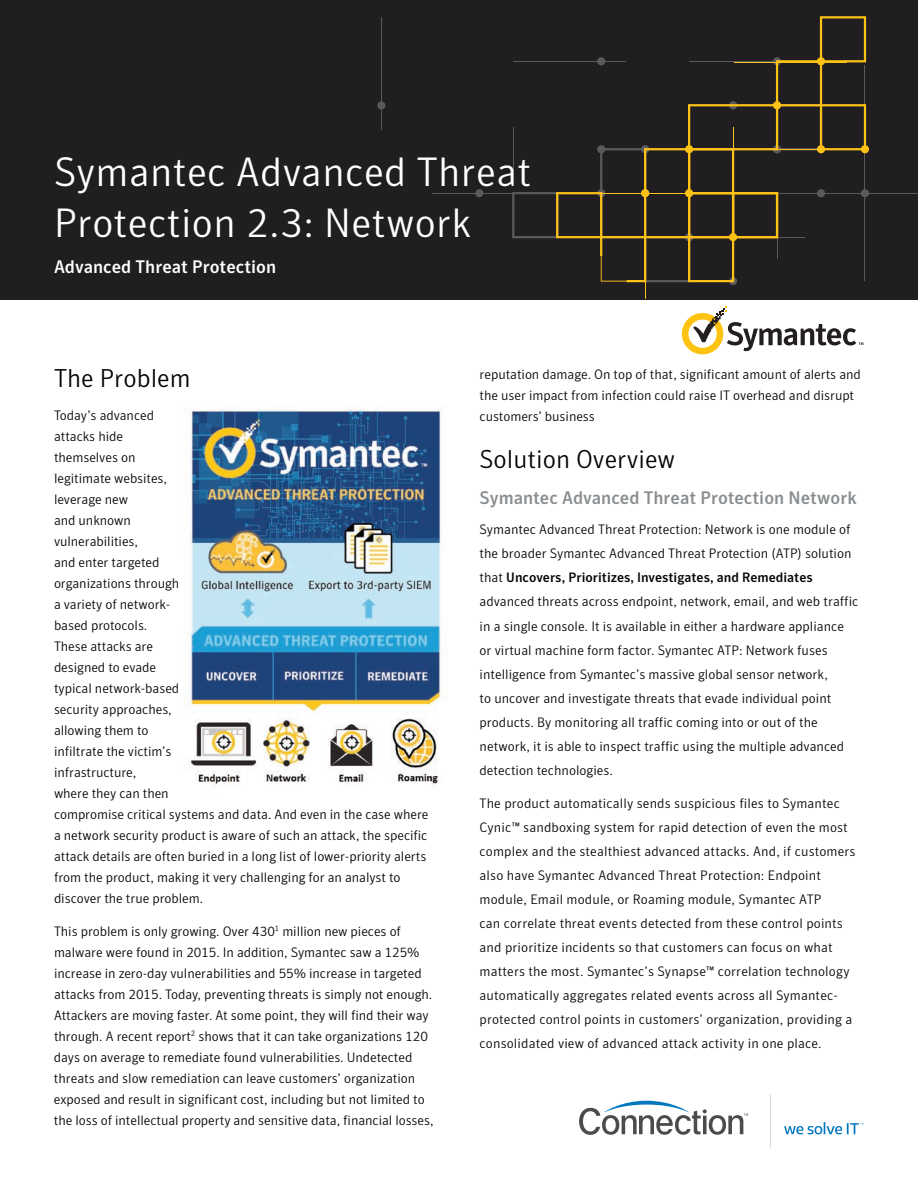
<style>
.page{position:relative;width:918px;height:1188px;background:#fff}
.page>*{position:absolute;margin:0;border:0;box-sizing:border-box;transform-origin:0 0}
.t1{font:300 40.5px/51px "Symantec Sans";letter-spacing:.01em;color:#fff}
.t2{font:300 25.5px "Symantec Sans";color:#040503}
.t3{font:500 18px "Symantec Sans";color:#8a8e91}
.t4{font:500 18px "Symantec Sans";color:#fff}
.t5{font:300 13.5px/21px "Symantec Sans";letter-spacing:-.005em;color:#040503}
.s1{font-weight:500}
</style>
<div class="page">
<div style="left:0;top:0;width:918px;height:299px;background:#201e20"></div>
<hr style="left:381px;top:17px;width:1px;height:113px;background:#5a595c">
<div style="left:377px;top:101px;width:8px;height:8px;background:#5a595c;border-radius:50%"></div>
<hr style="left:728px;top:193px;width:190px;height:1px;background:#5a595c">
<div style="left:861px;top:189px;width:8px;height:8px;background:#5a595c;border-radius:50%"></div>
<svg style="left:729px;top:277px;width:8px;height:8px"></svg>
<hr style="left:432px;top:193px;width:120px;height:1px;background:#5a595c">
<hr style="left:645px;top:253px;width:1px;height:46px;background:#fec216">
<svg style="left:512px;top:16px;width:354px;height:266px"></svg>
<div style="left:861px;top:145px;width:8px;height:8px;background:#fec216;border-radius:50%"></div>
<div style="left:475px;top:189px;width:8px;height:8px;background:#5a595c;border-radius:50%"></div>
<svg style="left:682px;top:307px;width:181px;height:47px"></svg>
<img style="left:183px;top:402px;width:260px;height:385px">
<svg style="left:770px;top:1094px;width:1px;height:54px"></svg>
<svg style="left:579px;top:1101px;width:169px;height:34px"></svg>
<svg style="left:784px;top:1122px;width:79px;height:12px"></svg>
<p class="t1" style="left:54px;top:146px;width:479px">Symantec Advanced Threat<br>Protection 2.3: Network</p>
<p class="t4" style="left:54px;top:256px;width:224px">Advanced Threat Protection</p>
<p class="t2" style="left:54px;top:363px;width:138px">The Problem</p>
<p class="t5" style="left:54px;top:405px;width:376px">Today’s advanced<br>attacks hide<br>themselves on<br>legitimate websites,<br>leverage new<br>and unknown<br>vulnerabilities,<br>and enter targeted<br>organizations through<br>a variety of network-<br>based protocols.<br>These attacks are<br>designed to evade<br>typical network-based<br>security approaches,<br>allowing them to<br>infiltrate the victim’s<br>infrastructure,<br>where they can then<br>compromise critical systems and data. And even in the case where a network security product is aware of such an attack, the specific attack details are often buried in a long list of lower-priority alerts from the product, making it very challenging for an analyst to discover the true problem.</p>
<p class="t5" style="left:54px;top:921px;width:381px">This problem is only growing. Over 430<sup>1</sup> million new pieces of malware were found in 2015. In addition, Symantec saw a 125% increase in zero-day vulnerabilities and 55% increase in targeted attacks from 2015. Today, preventing threats is simply not enough.<br>Attackers are moving faster. At some point, they will find their way through. A recent report<sup>2</sup> shows that it can take organizations 120 days on average to remediate found vulnerabilities. Undetected threats and slow remediation can leave customers’ organization exposed and result in significant cost, including but not limited to the loss of intellectual property and sensitive data, financial losses,</p>
<p class="t5" style="left:480px;top:363px;width:383px">reputation damage. On top of that, significant amount of alerts and the user impact from infection could raise IT overhead and disrupt customers’ business</p>
<p class="t2" style="left:480px;top:445px;width:197px">Solution Overview</p>
<p class="t3" style="left:480px;top:488px;width:379px">Symantec Advanced Threat Protection Network</p>
<p class="t5" style="left:480px;top:518px;width:380px;line-height:24px">Symantec Advanced Threat Protection: Network is one module of the broader Symantec Advanced Threat Protection (ATP) solution that <span class="s1">Uncovers, Prioritizes, Investigates, and Remediates </span>advanced threats across endpoint, network, email, and web traffic in a single console. It is available in either a hardware appliance or virtual machine form factor. Symantec ATP: Network fuses intelligence from Symantec’s massive global sensor network,<br>to uncover and investigate threats that evade individual point products. By monitoring all traffic coming into or out of the network, it is able to inspect traffic using the multiple advanced detection technologies.</p>
<p class="t5" style="left:480px;top:791px;width:377px;line-height:24px">The product automatically sends suspicious files to Symantec Cynic™ sandboxing system for rapid detection of even the most complex and the stealthiest advanced attacks. And, if customers also have Symantec Advanced Threat Protection: Endpoint module, Email module, or Roaming module, Symantec ATP<br>can correlate threat events detected from these control points and prioritize incidents so that customers can focus on what matters the most. Symantec’s Synapse™ correlation technology automatically aggregates related events across all Symantec&shy;protected control points in customers’ organization, providing a consolidated view of advanced attack activity in one place.</p>
</div>
